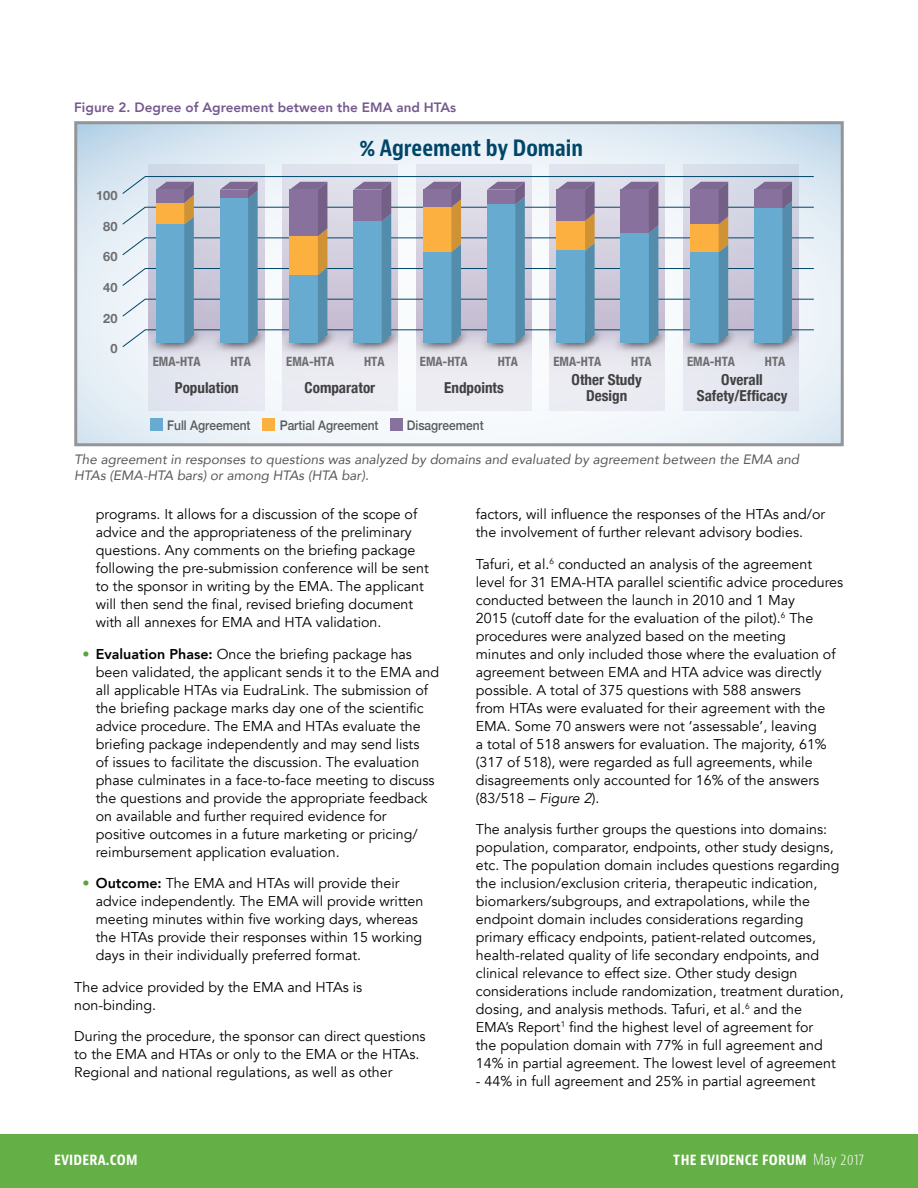
<style>
.page{position:relative;width:918px;height:1188px;background:#fff}
.page>*{position:absolute;margin:0;border:0;box-sizing:border-box;transform-origin:0 0}
.t1{font:700 condensed 21.9px "Bernino Sans";color:#004669}
.t2{font:700 condensed 15.15px/16.5px "Helvetica Neue";color:#414042;text-align:center}
.t3{font:700 condensed 15px "Bernino Sans";letter-spacing:.01em;color:#fff}
.t4{font:14.25px/18px "Avenir";color:#000}
.t5{font:italic 13.5px/15.8px "Avenir";color:#58595b}
.t6{font:800 13.5px "Avenir";color:#75598e}
.t7{font:500 13.2px "Helvetica Neue";color:#58595b;scale:.9 1}
.t8{font:700 condensed 12.75px "Helvetica Neue";color:#6d6e71}
.t9{font:700 12.75px "Helvetica Neue";color:#6d6e71}
.s1{color:#5aa13f}
.s2{font-weight:800}
.s3{font-style:italic}
.s4{font-weight:300}
</style>
<div class="page">
<div style="left:0;top:1134px;width:918px;height:54px;background:#64b046"></div>
<svg style="left:78px;top:125px;width:762px;height:317px"></svg>
<svg style="left:149px;top:165px;width:115px;height:246px;background:#e1e4ee"></svg>
<div style="left:282px;top:165px;width:116px;height:246px;background:#eaeaf2"></div>
<div style="left:550px;top:165px;width:115px;height:246px;background:#eaeaf2"></div>
<div style="left:416px;top:165px;width:115px;height:246px;background:#ececf2"></div>
<svg style="left:683px;top:165px;width:116px;height:246px;background:#e1e4ed"></svg>
<img style="left:201px;top:347px;width:4px;height:6px">
<img style="left:265px;top:347px;width:7px;height:6px">
<img style="left:141px;top:347px;width:60px;height:9px">
<img style="left:205px;top:347px;width:60px;height:9px">
<img style="left:399px;top:347px;width:7px;height:6px">
<img style="left:275px;top:347px;width:60px;height:9px">
<img style="left:532px;top:347px;width:8px;height:6px">
<img style="left:409px;top:347px;width:60px;height:9px">
<img style="left:666px;top:347px;width:7px;height:6px">
<img style="left:542px;top:347px;width:60px;height:9px">
<img style="left:736px;top:347px;width:4px;height:6px">
<img style="left:800px;top:347px;width:7px;height:6px">
<img style="left:676px;top:347px;width:60px;height:9px">
<img style="left:740px;top:347px;width:60px;height:9px">
<svg style="left:122px;top:176px;width:692px;height:171px;background:#a3b5c7"></svg>
<div style="left:150px;top:418px;width:13px;height:12px;background:#67abd1"></div>
<div style="left:262px;top:418px;width:12px;height:12px;background:#fbb040"></div>
<div style="left:390px;top:418px;width:12px;height:12px;background:#89719e"></div>
<div style="left:74px;top:121px;width:770px;height:325px;border:3px solid #939598"></div>
<p class="t6" style="left:74px;top:97px;width:383px">Figure 2. Degree of Agreement between the EMA and HTAs</p>
<p class="t9" style="left:96px;top:185px;width:23px">100</p>
<p class="t9" style="left:103px;top:216px;width:16px">80</p>
<p class="t9" style="left:103px;top:247px;width:16px">60</p>
<p class="t9" style="left:103px;top:277px;width:16px">40</p>
<p class="t9" style="left:103px;top:308px;width:16px">20</p>
<p class="t9" style="left:110px;top:339px;width:9px">0</p>
<h1 class="t1" style="left:359px;top:134px;width:225px">% Agreement by Domain</h1>
<p class="t8" style="left:230px;top:351px;width:22px">HTA</p>
<p class="t8" style="left:286px;top:351px;width:49px">EMA-HTA</p>
<p class="t8" style="left:364px;top:351px;width:22px">HTA</p>
<p class="t8" style="left:420px;top:351px;width:49px">EMA-HTA</p>
<p class="t8" style="left:498px;top:351px;width:22px">HTA</p>
<p class="t8" style="left:553px;top:351px;width:49px">EMA-HTA</p>
<p class="t8" style="left:631px;top:351px;width:22px">HTA</p>
<p class="t8" style="left:687px;top:351px;width:49px">EMA-HTA</p>
<p class="t8" style="left:765px;top:351px;width:22px">HTA</p>
<p class="t2" style="left:175px;top:378px;width:65px">Population</p>
<p class="t2" style="left:305px;top:378px;width:72px">Comparator</p>
<p class="t2" style="left:444px;top:378px;width:61px">Endpoints</p>
<p class="t2" style="left:572px;top:370px;width:72px">Other Study<br>Design</p>
<p class="t2" style="left:697px;top:370px;width:92px">Overall<br>Safety/Efficacy</p>
<p class="t7" style="left:167px;top:415px;width:94px">Full Agreement</p>
<p class="t7" style="left:280px;top:415px;width:111px">Partial Agreement</p>
<p class="t7" style="left:407px;top:415px;width:87px">Disagreement</p>
<p class="t8" style="left:153px;top:351px;width:49px">EMA-HTA</p>
<p class="t5" style="left:74px;top:451px;width:726px">The agreement in responses to questions was analyzed by domains and evaluated by agreement between the EMA and<br>HTAs (EMA-HTA bars) or among HTAs (HTA bar).</p>
<p class="t4" style="left:96px;top:506px;width:335px">programs. It allows for a discussion of the scope of advice and the appropriateness of the preliminary questions. Any comments on the briefing package following the pre-submission conference will be sent to the sponsor in writing by the EMA. The applicant will then send the final, revised briefing document with all annexes for EMA and HTA validation.</p>
<p class="t4" style="left:96px;top:645px;width:345px;text-indent:-13px"><span class="s1">•</span> <span class="s2">Evaluation Phase:</span> Once the briefing package has been validated, the applicant sends it to the EMA and all applicable HTAs via EudraLink. The submission of the briefing package marks day one of the scientific advice procedure. The EMA and HTAs evaluate the briefing package independently and may send lists<br>of issues to facilitate the discussion. The evaluation phase culminates in a face-to-face meeting to discuss the questions and provide the appropriate feedback on available and further required evidence for positive outcomes in a future marketing or pricing/ reimbursement application evaluation.</p>
<p class="t4" style="left:96px;top:874px;width:329px;text-indent:-13px"><span class="s1">•</span> <span class="s2">Outcome:</span> The EMA and HTAs will provide their advice independently. The EMA will provide written meeting minutes within five working days, whereas the HTAs provide their responses within 15 working days in their individually preferred format.</p>
<p class="t4" style="left:74px;top:978px;width:290px">The advice provided by the EMA and HTAs is non-binding.</p>
<p class="t4" style="left:74px;top:1027px;width:353px">During the procedure, the sponsor can direct questions to the EMA and HTAs or only to the EMA or the HTAs.<br>Regional and national regulations, as well as other</p>
<p class="t4" style="left:476px;top:505px;width:351px">factors, will influence the responses of the HTAs and/or the involvement of further relevant advisory bodies.</p>
<p class="t4" style="left:476px;top:555px;width:369px">Tafuri, et al.<sup>6</sup> conducted an analysis of the agreement level for 31 EMA-HTA parallel scientific advice procedures conducted between the launch in 2010 and 1 May<br>2015 (cutoff date for the evaluation of the pilot).<sup>6</sup> The procedures were analyzed based on the meeting<br>minutes and only included those where the evaluation of agreement between EMA and HTA advice was directly possible. A total of 375 questions with 588 answers<br>from HTAs were evaluated for their agreement with the EMA. Some 70 answers were not ‘assessable’, leaving<br>a total of 518 answers for evaluation. The majority, 61% (317 of 518), were regarded as full agreements, while disagreements only accounted for 16% of the answers (83/518 – <span class="s3">Figure 2</span>).</p>
<p class="t4" style="left:476px;top:820px;width:369px">The analysis further groups the questions into domains: population, comparator, endpoints, other study designs, etc. The population domain includes questions regarding the inclusion/exclusion criteria, therapeutic indication, biomarkers/subgroups, and extrapolations, while the endpoint domain includes considerations regarding primary efficacy endpoints, patient-related outcomes, health-related quality of life secondary endpoints, and clinical relevance to effect size. Other study design considerations include randomization, treatment duration, dosing, and analysis methods. Tafuri, et al.<sup>6</sup> and the<br>EMA’s Report<sup>1</sup> find the highest level of agreement for<br>the population domain with 77% in full agreement and 14% in partial agreement. The lowest level of agreement</p>
<p class="t4" style="left:476px;top:1072px;width:341px">- 44% in full agreement and 25% in partial agreement</p>
<p class="t3" style="left:54px;top:1150px;width:85px">EVIDERA.COM</p>
<p class="t3" style="left:673px;top:1150px;width:192px">THE EVIDENCE FORUM <span class="s4">May 2017</span></p>
</div>
